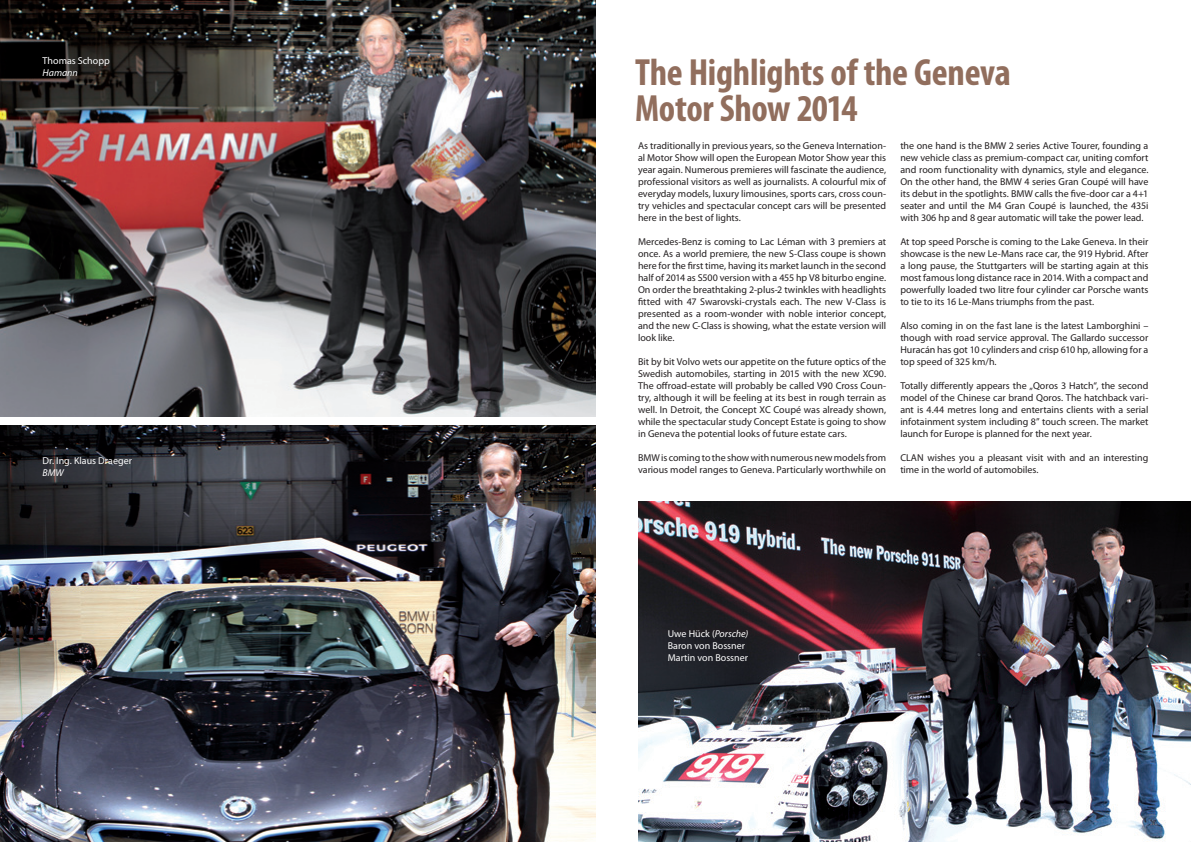
<style>
.page{position:relative;width:1191px;height:842px;background:#fff}
.page>*{position:absolute;margin:0;border:0;box-sizing:border-box;transform-origin:0 0}
.t1{font:700 condensed 38px/36px "Myriad Pro";letter-spacing:-.01em;color:#916e5d}
.t2{font:10px/12px "Myriad Pro";color:#231f20;text-align:justify}
.t3{font:10px/12px "Myriad Pro";color:#fff}
.t4{font:italic 10px "Myriad Pro";color:#fff}
.s1{font-style:italic}
</style>
<div class="page">
<img style="left:638px;top:502px;width:553px;height:340px">
<img style="left:0;top:0;width:595px;height:417px">
<img style="left:0;top:425px;width:595px;height:417px">
<p class="t3" style="left:43px;top:55px;width:69px">Thomas Schopp</p>
<p class="t4" style="left:43px;top:67px;width:37px">Hamann</p>
<p class="t3" style="left:43px;top:454px;width:91px">Dr. Ing. Klaus Draeger</p>
<p class="t4" style="left:43px;top:466px;width:23px">BMW</p>
<h1 class="t1" style="left:635px;top:54px;width:377px">The Highlights of the Geneva<br>Motor Show 2014</h1>
<p class="t2" style="left:638px;top:140px;width:250px">As traditionally in previous years, so the Geneva Internation&shy;al Motor Show will open the European Motor Show year this year again. Numerous premieres will fascinate the audience, professional visitors as well as journalists. A colourful mix of everyday models, luxury limousines, sports cars, cross coun&shy;try vehicles and spectacular concept cars will be presented here in the best of lights.</p>
<p class="t2" style="left:638px;top:236px;width:250px">Mercedes-Benz is coming to Lac Léman with 3 premiers at once. As a world premiere, the new S-Class coupe is shown here for the first time, having its market launch in the second half of 2014 as S500 version with a 455 hp V8 biturbo engine.<br>On order the breathtaking 2-plus-2 twinkles with headlights fitted with 47 Swarovski-crystals each. The new V-Class is presented as a room-wonder with noble interior concept, and the new C-Class is showing, what the estate version will look like.</p>
<p class="t2" style="left:638px;top:356px;width:250px">Bit by bit Volvo wets our appetite on the future optics of the Swedish automobiles, starting in 2015 with the new XC90.<br>The offroad-estate will probably be called V90 Cross Coun&shy;try, although it will be feeling at its best in rough terrain as well. In Detroit, the Concept XC Coupé was already shown, while the spectacular study Concept Estate is going to show in Geneva the potential looks of future estate cars.</p>
<p class="t2" style="left:638px;top:452px;width:250px">BMW is coming to the show with numerous new models from various model ranges to Geneva. Particularly worthwhile on</p>
<p class="t2" style="left:900px;top:140px;width:249px">the one hand is the BMW 2 series Active Tourer, founding a new vehicle class as premium-compact car, uniting comfort and room functionality with dynamics, style and elegance.<br>On the other hand, the BMW 4 series Gran Coupé will have its debut in the spotlights. BMW calls the five-door car a 4+1 seater and until the M4 Gran Coupé is launched, the 435i with 306 hp and 8 gear automatic will take the power lead.</p>
<p class="t2" style="left:900px;top:236px;width:250px">At top speed Porsche is coming to the Lake Geneva. In their showcase is the new Le-Mans race car, the 919 Hybrid. After a long pause, the Stuttgarters will be starting again at this most famous long distance race in 2014. With a compact and powerfully loaded two litre four cylinder car Porsche wants to tie to its 16 Le-Mans triumphs from the past.</p>
<p class="t2" style="left:900px;top:320px;width:250px">Also coming in on the fast lane is the latest Lamborghini – though with road service approval. The Gallardo successor Huracán has got 10 cylinders and crisp 610 hp, allowing for a top speed of 325 km/h.</p>
<p class="t2" style="left:900px;top:380px;width:250px">Totally differently appears the „Qoros 3 Hatch“, the second model of the Chinese car brand Qoros. The hatchback vari&shy;ant is 4.44 metres long and entertains clients with a serial infotainment system including 8” touch screen. The market launch for Europe is planned for the next year.</p>
<p class="t2" style="left:900px;top:452px;width:249px">CLAN wishes you a pleasant visit with and an interesting time in the world of automobiles.</p>
<p class="t3" style="left:668px;top:627px;width:82px">Uwe Hück (<span class="s1">Porsche)<br></span>Baron von Bossner<br>Martin von Bossner</p>
</div>
